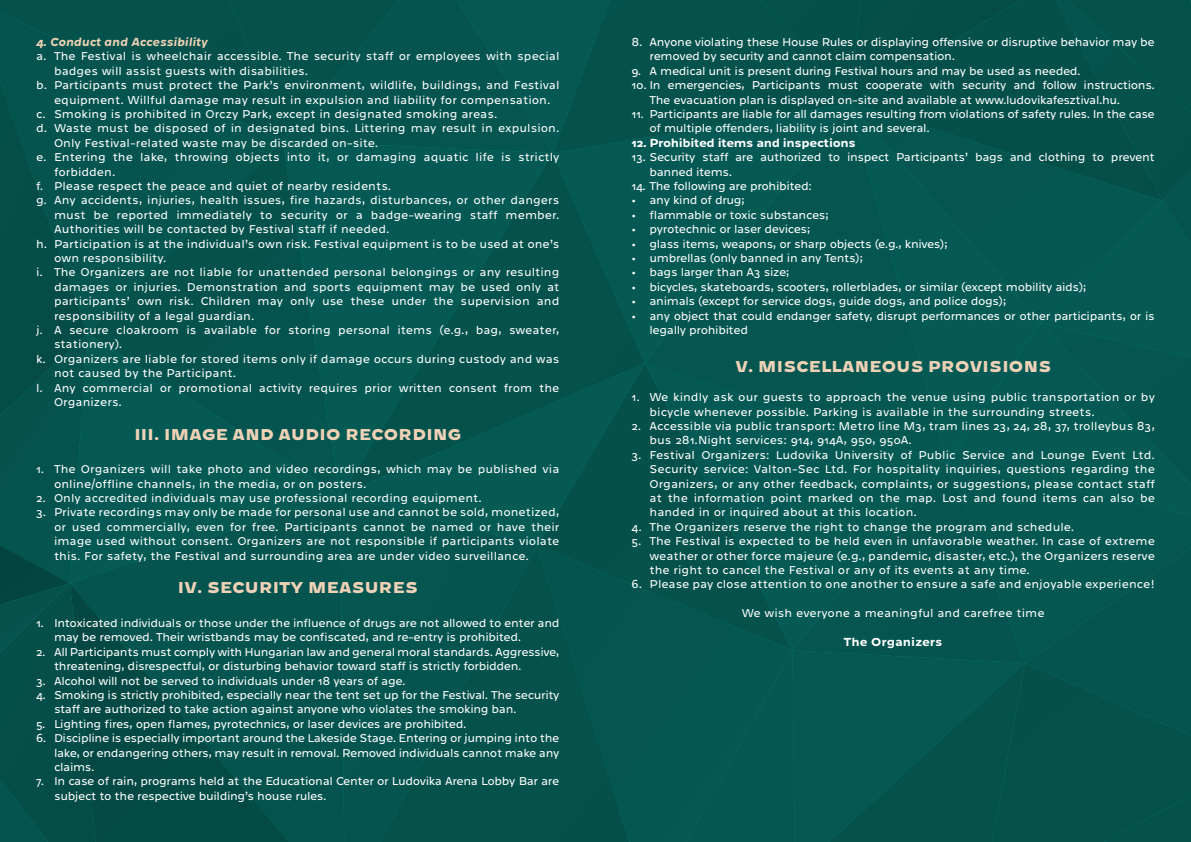
<style>
.page{position:relative;width:1191px;height:842px;background:#fff}
.page>*{position:absolute;margin:0;border:0;box-sizing:border-box;transform-origin:0 0}
.t1{font:800 16px "Westeinde Caption";letter-spacing:.02em;color:#efd2b6}
.t2{font:300 12px/14.4px "Westeinde Caption";letter-spacing:-.01em;color:#fff;text-align:justify}
.t3{font:300 12px/14.4px "Westeinde Caption";letter-spacing:-.03em;color:#fff}
.t4{font:700 12px "Westeinde Caption";letter-spacing:-.03em;color:#fff}
.t5{font:italic 700 12px "Westeinde Caption";letter-spacing:-.01em;color:#efd2b6}
.t6{font:700 12px "Westeinde Caption";color:#fff}
</style>
<div class="page">
<div style="left:634px;top:650px;width:44px;height:192px;background:#055752"></div>
<div style="left:537px;top:545px;width:97px;height:297px;background:#05514b"></div>
<svg style="left:537px;top:495px;width:108px;height:50px;background:#05514c"></svg>
<svg style="left:411px;top:495px;width:126px;height:347px;background:#05534d"></svg>
<div style="left:552px;top:153px;width:93px;height:342px;background:#05524d"></div>
<div style="left:411px;top:0;width:37px;height:141px;background:#055450"></div>
<div style="left:411px;top:141px;width:141px;height:354px;background:#055954"></div>
<div style="left:645px;top:153px;width:103px;height:210px;background:#055954"></div>
<div style="left:645px;top:363px;width:302px;height:287px;background:#055651"></div>
<div style="left:615px;top:0;width:133px;height:153px;background:#05524c"></div>
<div style="left:448px;top:0;width:167px;height:153px;background:#055550"></div>
<div style="left:947px;top:499px;width:244px;height:39px;background:#055752"></div>
<div style="left:748px;top:0;width:443px;height:499px;background:#055651"></div>
<svg style="left:0;top:0;width:411px;height:842px;background:#04534e"></svg>
<div style="left:813px;top:538px;width:378px;height:304px;background:#055450"></div>
<div style="left:795px;top:650px;width:230px;height:192px;background:#055853"></div>
<div style="left:678px;top:650px;width:117px;height:192px;background:#055752"></div>
<p class="t5" style="left:36px;top:32px;width:173px">4. Conduct and Accessibility</p>
<p class="t2" style="left:36px;top:48px;width:525px">a. The Festival is wheelchair accessible. The security staff or employees with special</p>
<p class="t2" style="left:54px;top:63px;width:256px">badges will assist guests with disabilities.</p>
<p class="t2" style="left:36px;top:77px;width:525px">b. Participants must protect the Park’s environment, wildlife, buildings, and Festival</p>
<p class="t2" style="left:54px;top:92px;width:498px">equipment. Willful damage may result in expulsion and liability for compensation.</p>
<p class="t2" style="left:36px;top:106px;width:463px">c. Smoking is prohibited in Orczy Park, except in designated smoking areas.</p>
<p class="t2" style="left:36px;top:120px;width:525px">d. Waste must be disposed of in designated bins. Littering may result in expulsion.</p>
<p class="t2" style="left:54px;top:135px;width:326px">Only Festival-related waste may be discarded on-site.</p>
<p class="t2" style="left:36px;top:149px;width:525px">e. Entering the lake, throwing objects into it, or damaging aquatic life is strictly</p>
<p class="t2" style="left:54px;top:164px;width:63px">forbidden.</p>
<p class="t2" style="left:36px;top:178px;width:357px">f. Please respect the peace and quiet of nearby residents.</p>
<p class="t2" style="left:36px;top:192px;width:525px">g. Any accidents, injuries, health issues, fire hazards, disturbances, or other dangers</p>
<p class="t2" style="left:54px;top:207px;width:507px">must be reported immediately to security or a badge-wearing staff member.</p>
<p class="t2" style="left:54px;top:221px;width:337px">Authorities will be contacted by Festival staff if needed.</p>
<p class="t2" style="left:36px;top:236px;width:525px">h. Participation is at the individual’s own risk. Festival equipment is to be used at one’s</p>
<p class="t2" style="left:54px;top:250px;width:114px">own responsibility.</p>
<p class="t2" style="left:36px;top:264px;width:525px">i. The Organizers are not liable for unattended personal belongings or any resulting</p>
<p class="t2" style="left:54px;top:279px;width:507px">damages or injuries. Demonstration and sports equipment may be used only at</p>
<p class="t2" style="left:54px;top:293px;width:507px">participants’ own risk. Children may only use these under the supervision and</p>
<p class="t2" style="left:54px;top:308px;width:202px">responsibility of a legal guardian.</p>
<p class="t2" style="left:36px;top:322px;width:525px">j. A secure cloakroom is available for storing personal items (e.g., bag, sweater,</p>
<p class="t2" style="left:54px;top:336px;width:70px">stationery).</p>
<p class="t2" style="left:36px;top:351px;width:525px">k. Organizers are liable for stored items only if damage occurs during custody and was</p>
<p class="t2" style="left:54px;top:365px;width:184px">not caused by the Participant.</p>
<p class="t2" style="left:36px;top:380px;width:525px">l. Any commercial or promotional activity requires prior written consent from the</p>
<p class="t2" style="left:54px;top:394px;width:69px">Organizers.</p>
<h1 class="t1" style="left:134px;top:421px;width:328px">III. IMAGE AND AUDIO RECORDING</h1>
<p class="t2" style="left:54px;top:461px;width:507px;text-indent:-18px">1. The Organizers will take photo and video recordings, which may be published via online/offline channels, in the media, or on posters.</p>
<p class="t2" style="left:36px;top:490px;width:447px">2. Only accredited individuals may use professional recording equipment.</p>
<p class="t2" style="left:54px;top:504px;width:507px;text-indent:-18px">3. Private recordings may only be made for personal use and cannot be sold, monetized, or used commercially, even for free. Participants cannot be named or have their image used without consent. Organizers are not responsible if participants violate this. For safety, the Festival and surrounding area are under video surveillance.</p>
<h1 class="t1" style="left:178px;top:574px;width:241px">IV. SECURITY MEASURES</h1>
<p class="t3" style="left:54px;top:615px;width:507px;text-indent:-18px">1. Intoxicated individuals or those under the influence of drugs are not allowed to enter and may be removed. Their wristbands may be confiscated, and re-entry is prohibited.</p>
<p class="t3" style="left:54px;top:644px;width:507px;text-indent:-18px">2. All Participants must comply with Hungarian law and general moral standards. Aggressive, threatening, disrespectful, or disturbing behavior toward staff is strictly forbidden.</p>
<p class="t3" style="left:36px;top:672px;width:371px">3. Alcohol will not be served to individuals under 18 years of age.</p>
<p class="t3" style="left:54px;top:687px;width:507px;text-indent:-18px">4. Smoking is strictly prohibited, especially near the tent set up for the Festival. The security staff are authorized to take action against anyone who violates the smoking ban.</p>
<p class="t3" style="left:36px;top:716px;width:432px">5. Lighting fires, open flames, pyrotechnics, or laser devices are prohibited.</p>
<p class="t2" style="left:54px;top:730px;width:507px;text-indent:-18px">6. Discipline is especially important around the Lakeside Stage. Entering or jumping into the lake, or endangering others, may result in removal. Removed individuals cannot make any claims.</p>
<p class="t3" style="left:54px;top:773px;width:507px;text-indent:-18px">7. In case of rain, programs held at the Educational Center or Ludovika Arena Lobby Bar are subject to the respective building’s house rules.</p>
<p class="t3" style="left:649px;top:34px;width:507px;text-indent:-18px">8. Anyone violating these House Rules or displaying offensive or disruptive behavior may be removed by security and cannot claim compensation.</p>
<p class="t3" style="left:631px;top:63px;width:451px">9. A medical unit is present during Festival hours and may be used as needed.</p>
<p class="t3" style="left:649px;top:77px;width:507px;text-indent:-18px">10. In emergencies, Participants must cooperate with security and follow instructions.<br>The evacuation plan is displayed on-site and available at www.ludovikafesztival.hu.</p>
<p class="t3" style="left:649px;top:106px;width:507px;text-indent:-18px">11. Participants are liable for all damages resulting from violations of safety rules. In the case of multiple offenders, liability is joint and several.</p>
<p class="t4" style="left:631px;top:133px;width:226px">12. Prohibited items and inspections</p>
<p class="t3" style="left:649px;top:149px;width:507px;text-indent:-18px">13. Security staff are authorized to inspect Participants’ bags and clothing to prevent banned items.</p>
<p class="t3" style="left:631px;top:178px;width:182px">14. The following are prohibited:</p>
<p class="t3" style="left:631px;top:192px;width:115px">• any kind of drug;</p>
<p class="t3" style="left:631px;top:207px;width:199px">• flammable or toxic substances;</p>
<p class="t3" style="left:631px;top:221px;width:180px">• pyrotechnic or laser devices;</p>
<p class="t3" style="left:631px;top:236px;width:318px">• glass items, weapons, or sharp objects (e.g., knives);</p>
<p class="t3" style="left:631px;top:250px;width:233px">• umbrellas (only banned in any Tents);</p>
<p class="t3" style="left:631px;top:264px;width:159px">• bags larger than A3 size;</p>
<p class="t3" style="left:631px;top:279px;width:456px">• bicycles, skateboards, scooters, rollerblades, or similar (except mobility aids);</p>
<p class="t3" style="left:631px;top:293px;width:376px">• animals (except for service dogs, guide dogs, and police dogs);</p>
<p class="t3" style="left:649px;top:308px;width:507px;text-indent:-18px">• any object that could endanger safety, disrupt performances or other participants, or is legally prohibited</p>
<h1 class="t1" style="left:735px;top:353px;width:317px">V. MISCELLANEOUS PROVISIONS</h1>
<p class="t2" style="left:649px;top:389px;width:507px;text-indent:-18px">1. We kindly ask our guests to approach the venue using public transportation or by bicycle whenever possible. Parking is available in the surrounding streets.</p>
<p class="t2" style="left:649px;top:418px;width:507px;text-indent:-18px">2. Accessible via public transport: Metro line M3, tram lines 23, 24, 28, 37, trolleybus 83, bus 281.Night services: 914, 914A, 950, 950A.</p>
<p class="t2" style="left:649px;top:447px;width:507px;text-indent:-18px">3. Festival Organizers: Ludovika University of Public Service and Lounge Event Ltd.<br>Security service: Valton-Sec Ltd. For hospitality inquiries, questions regarding the Organizers, or any other feedback, complaints, or suggestions, please contact staff at the information point marked on the map. Lost and found items can also be handed in or inquired about at this location.</p>
<p class="t2" style="left:631px;top:519px;width:444px">4. The Organizers reserve the right to change the program and schedule.</p>
<p class="t2" style="left:649px;top:533px;width:507px;text-indent:-18px">5. The Festival is expected to be held even in unfavorable weather. In case of extreme weather or other force majeure (e.g., pandemic, disaster, etc.), the Organizers reserve the right to cancel the Festival or any of its events at any time.</p>
<p class="t2" style="left:631px;top:576px;width:525px">6. Please pay close attention to one another to ensure a safe and enjoyable experience!</p>
<p class="t2" style="left:742px;top:605px;width:304px">We wish everyone a meaningful and carefree time</p>
<p class="t6" style="left:844px;top:632px;width:100px">The Organizers</p>
</div>
